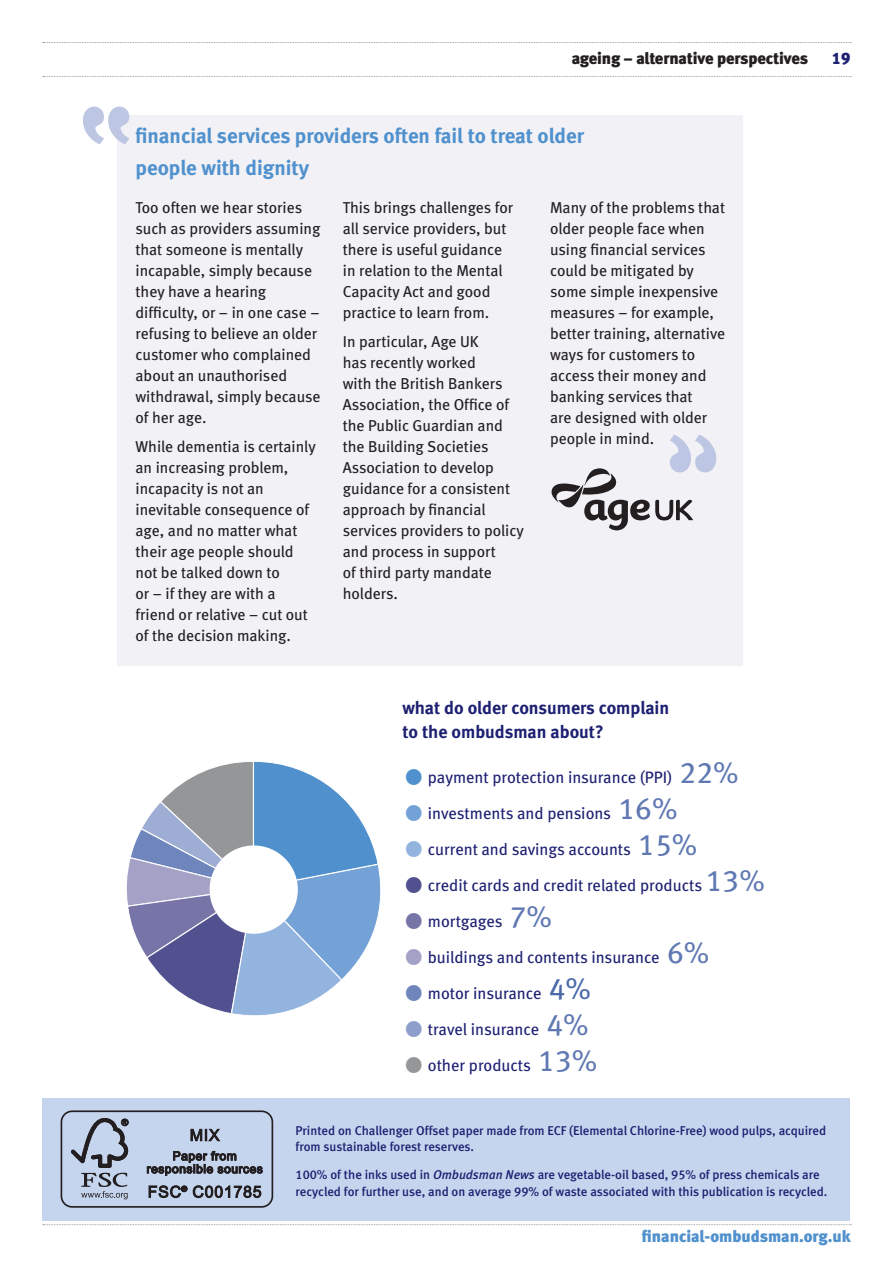
<style>
.page{position:relative;width:893px;height:1263px;background:#fff}
.page>*{position:absolute;margin:0;border:0;box-sizing:border-box;transform-origin:0 0}
.t1{font:21px/31.5px "Meta Bold LF";color:#5091cd}
.t2{font:18px/24px "Meta Bold LF";color:#1e2172}
.t3{font:16.5px "Meta Book LF";color:#1e2172}
.t4{font:16.5px "Meta Black LF";letter-spacing:-.01em;color:#231f20}
.t5{font:16.5px "Meta Black LF";color:#5091cd}
.t6{font:16.5px "Meta Black LF";color:#1e2172}
.t7{font:15.75px/21px "Meta Book LF";color:#231f20}
.t8{font:12.75px/16.5px "Meta Medium LF";color:#1e2172}
.s1{font-size:45px;color:#5091cd}
.s2{font-size:30px;color:#6079b3}
.s3{font-size:45px;color:#74a2d6}
.s4{font-size:45px;color:#93b4df}
.s5{font-size:45px;color:#525190}
.s6{font-size:45px;color:#7774a8}
.s7{font-size:45px;color:#a3a1c6}
.s8{font-size:45px;color:#6f86bc}
.s9{font-size:30px;color:#4a6aa9}
.s10{font-size:45px;color:#8d9ecb}
.s11{font-size:45px;color:#949698}
.s12{font-style:italic}
</style>
<div class="page">
<div style="left:117px;top:116px;width:626px;height:550px;background:#f1f1f6"></div>
<div style="left:43px;top:1098px;width:807px;height:122px;background:#c6d5ee"></div>
<div style="left:61px;top:1110px;width:212px;height:98px;border:2px solid #231f20;border-radius:11px"></div>
<svg style="left:71px;top:1118px;width:58px;height:81px"></svg>
<svg style="left:190px;top:1128px;width:31px;height:14px"></svg>
<svg style="left:147px;top:1151px;width:116px;height:25px"></svg>
<svg style="left:148px;top:1185px;width:114px;height:13px"></svg>
<svg style="left:43px;top:42px;width:808px;height:1px"></svg>
<svg style="left:43px;top:76px;width:808px;height:1px"></svg>
<svg style="left:43px;top:1224px;width:808px;height:1px"></svg>
<svg style="left:126px;top:761px;width:255px;height:255px"></svg>
<svg style="left:83px;top:107px;width:46px;height:37px"></svg>
<svg style="left:551px;top:435px;width:165px;height:96px"></svg>
<div style="left:210px;top:845px;width:88px;height:89px;background:#fff;border-radius:50%"></div>
<p class="t4" style="left:572px;top:48px;width:238px">ageing – alternative perspectives</p>
<p class="t6" style="left:832px;top:48px;width:20px">19</p>
<h3 class="t1" style="left:136px;top:120px;width:450px">financial services providers often fail to treat older people with dignity</h3>
<p class="t7" style="left:136px;top:197px;width:187px">Too often we hear stories such as providers assuming that someone is mentally incapable, simply because they have a hearing difficulty, or – in one case – refusing to believe an older customer who complained about an unauthorised withdrawal, simply because of her age.</p>
<p class="t7" style="left:136px;top:436px;width:182px">While dementia is certainly an increasing problem, incapacity is not an inevitable consequence of age, and no matter what their age people should not be talked down to<br>or – if they are with a friend or relative – cut out of the decision making.</p>
<p class="t7" style="left:343px;top:197px;width:172px">This brings challenges for all service providers, but there is useful guidance in relation to the Mental<br>Capacity Act and good practice to learn from.</p>
<p class="t7" style="left:343px;top:331px;width:183px">In particular, Age UK<br>has recently worked<br>with the British Bankers<br>Association, the Office of the Public Guardian and the Building Societies<br>Association to develop guidance for a consistent approach by financial services providers to policy and process in support<br>of third party mandate holders.</p>
<p class="t7" style="left:550px;top:197px;width:177px">Many of the problems that older people face when using financial services could be mitigated by some simple inexpensive measures – for example, better training, alternative ways for customers to access their money and banking services that<br>are designed with older people in mind.</p>
<h3 class="t2" style="left:402px;top:696px;width:268px">what do older consumers complain to the ombudsman about?</h3>
<p class="t3" style="left:402px;top:767px;width:338px"><span class="s1">•</span> payment protection insurance (PPI) <span class="s2">22%</span></p>
<p class="t3" style="left:402px;top:803px;width:277px"><span class="s3">•</span> investments and pensions <span class="s2">16%</span></p>
<p class="t3" style="left:402px;top:839px;width:297px"><span class="s4">•</span> current and savings accounts <span class="s2">15%</span></p>
<p class="t3" style="left:402px;top:875px;width:364px"><span class="s5">•</span> credit cards and credit related products <span class="s2">13%</span></p>
<p class="t3" style="left:402px;top:911px;width:151px"><span class="s6">•</span> mortgages <span class="s2">7%</span></p>
<p class="t3" style="left:402px;top:947px;width:308px"><span class="s7">•</span> buildings and contents insurance <span class="s2">6%</span></p>
<p class="t3" style="left:402px;top:983px;width:190px"><span class="s8">•</span> motor insurance <span class="s9">4%</span></p>
<p class="t3" style="left:402px;top:1019px;width:188px"><span class="s10">•</span> travel insurance <span class="s2">4%</span></p>
<p class="t3" style="left:402px;top:1055px;width:196px"><span class="s11">•</span> other products <span class="s2">13%</span></p>
<p class="t8" style="left:296px;top:1122px;width:532px">Printed on Challenger Offset paper made from ECF (Elemental Chlorine-Free) wood pulps, acquired from sustainable forest reserves.</p>
<p class="t8" style="left:296px;top:1166px;width:533px">100% of the inks used in <span class="s12">Ombudsman News</span> are vegetable-oil based, 95% of press chemicals are recycled for further use, and on average 99% of waste associated with this publication is recycled.</p>
<p class="t5" style="left:642px;top:1226px;width:211px">financial-ombudsman.org.uk</p>
</div>
